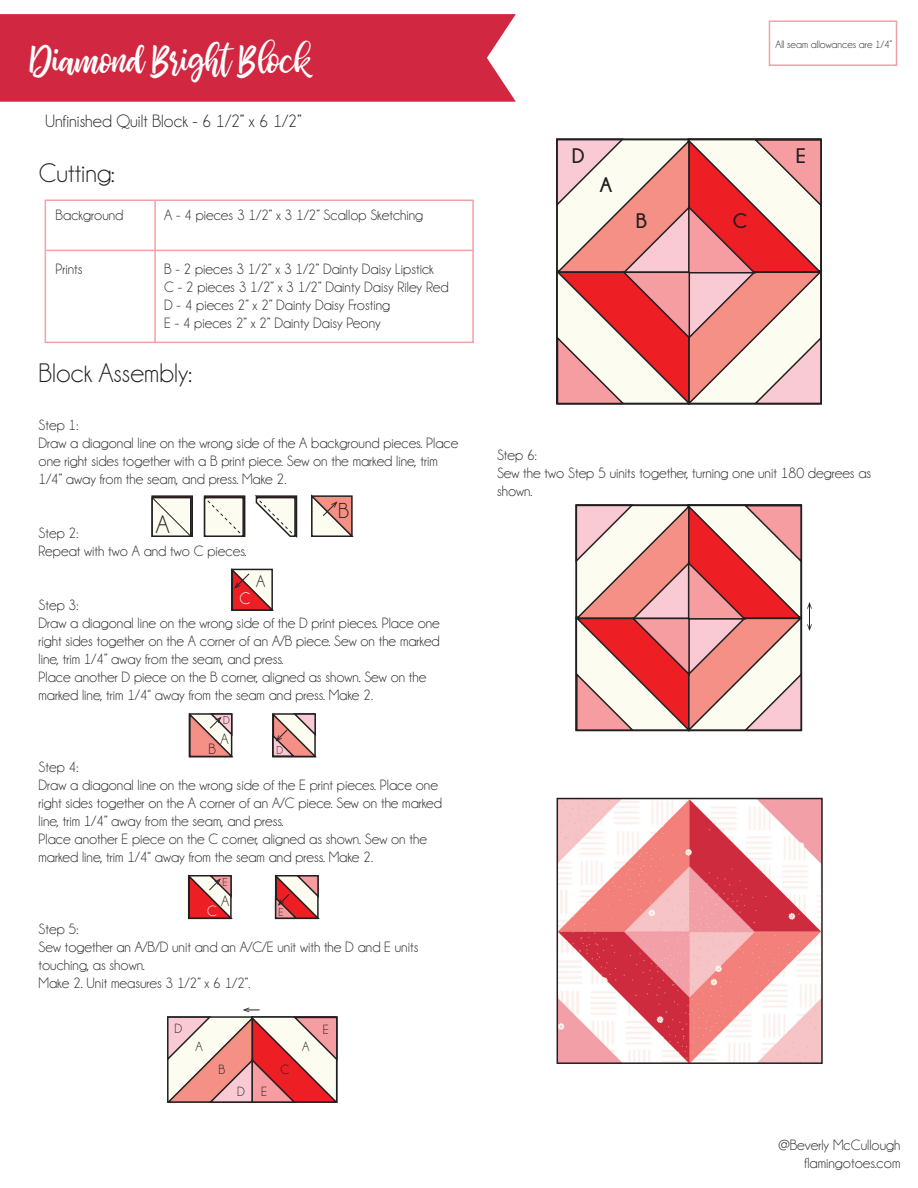
<style>
.page{position:relative;width:918px;height:1188px;background:#fff}
.page>*{position:absolute;margin:0;border:0;box-sizing:border-box;transform-origin:0 0}
.t1{font:33.6px "bhatoshine";color:#fff}
.t2{font:27px "Champagne&Limousines";color:#231f20}
.t3{font:25.5px "Champagne&Limousines";color:#231f20}
.t4{font:21.9px "Champagne&Limousines";color:#231f20}
.t5{font:700 21px "Champagne&Limousines";color:#231f20}
.t6{font:18px "Champagne&Limousines";color:#231f20}
.t7{font:16.8px "Champagne&Limousines";color:#fff}
.t8{font:16.8px "Champagne&Limousines";color:#231f20}
.t9{font:15px/18px "Champagne&Limousines";color:#231f20}
.t10{font:15px "Champagne&Limousines";color:#fff}
.t11{font:13.5px "Champagne&Limousines";color:#231f20}
.t12{font:11.55px "Champagne&Limousines";color:#231f20}
.t13{font:10.8px "Champagne&Limousines";color:#231f20}
</style>
<div class="page">
<div style="left:45px;top:200px;width:429px;height:143px;border:2px solid #f3a1a7"></div>
<hr style="left:154px;top:201px;width:2px;height:141px;background:#f3a1a7">
<hr style="left:45px;top:250px;width:428px;height:1px;background:#f3a1a7">
<div style="left:769px;top:20px;width:128px;height:46px;border:2px solid #f3a1a7"></div>
<div style="left:0;top:14px;width:516px;height:88px;background:#d22740"></div>
<svg style="left:151px;top:495px;width:42px;height:42px"></svg>
<svg style="left:151px;top:497px;width:41px;height:40px"></svg>
<svg style="left:152px;top:497px;width:39px;height:40px"></svg>
<svg style="left:204px;top:495px;width:41px;height:42px"></svg>
<svg style="left:204px;top:497px;width:40px;height:40px"></svg>
<svg style="left:254px;top:495px;width:44px;height:43px"></svg>
<svg style="left:311px;top:494px;width:43px;height:43px"></svg>
<svg style="left:231px;top:568px;width:43px;height:43px"></svg>
<svg style="left:188px;top:713px;width:46px;height:45px"></svg>
<svg style="left:272px;top:713px;width:45px;height:45px"></svg>
<svg style="left:188px;top:874px;width:45px;height:46px"></svg>
<svg style="left:556px;top:138px;width:266px;height:267px"></svg>
<img style="left:560px;top:801px;width:260px;height:260px">
<div style="left:557px;top:798px;width:266px;height:266px;border:2px solid #231f20"></div>
<svg style="left:274px;top:874px;width:46px;height:46px"></svg>
<svg style="left:166px;top:1008px;width:172px;height:95px"></svg>
<svg style="left:575px;top:504px;width:237px;height:228px"></svg>
<h1 class="t1" style="left:30px;top:35px;width:282px">Diamond Bright Block</h1>
<p class="t6" style="left:45px;top:112px;width:258px">Unfinished Quilt Block - 6 1/2” x 6 1/2”</p>
<h2 class="t2" style="left:39px;top:159px;width:78px">Cutting:</h2>
<p class="t9" style="left:56px;top:206px;width:69px">Background</p>
<p class="t9" style="left:56px;top:260px;width:28px">Prints</p>
<p class="t9" style="left:164px;top:206px;width:261px">A - 4 pieces 3 1/2” x 3 1/2” Scallop Sketching</p>
<p class="t9" style="left:164px;top:260px;width:286px">B - 2 pieces 3 1/2” x 3 1/2” Dainty Daisy Lipstick<br>C - 2 pieces 3 1/2” x 3 1/2” Dainty Daisy Riley Red D - 4 pieces 2” x 2” Dainty Daisy Frosting<br>E - 4 pieces 2” x 2” Dainty Daisy Peony</p>
<h2 class="t2" style="left:39px;top:359px;width:155px">Block Assembly:</h2>
<p class="t9" style="left:39px;top:416px;width:421px">Step 1:<br>Draw a diagonal line on the wrong side of the A background pieces. Place one right sides together with a B print piece. Sew on the marked line, trim 1/4” away from the seam, and press. Make 2.</p>
<h3 class="t3" style="left:156px;top:511px;width:15px">A</h3>
<p class="t9" style="left:39px;top:524px;width:209px">Step 2:<br>Repeat with two A and two C pieces.</p>
<p class="t8" style="left:256px;top:573px;width:11px">A</p>
<h3 class="t4" style="left:338px;top:500px;width:13px">B</h3>
<p class="t7" style="left:239px;top:590px;width:13px">C</p>
<p class="t9" style="left:39px;top:596px;width:403px">Step 3:<br>Draw a diagonal line on the wrong side of the D print pieces. Place one right sides together on the A corner of an A/B piece. Sew on the marked line, trim 1/4” away from the seam, and press.<br>Place another D piece on the B corner, aligned as shown. Sew on the marked line, trim 1/4“ away from the seam and press. Make 2.</p>
<p class="t12" style="left:223px;top:715px;width:8px">D</p>
<p class="t9" style="left:220px;top:730px;width:10px">A</p>
<p class="t9" style="left:209px;top:740px;width:9px">B</p>
<p class="t12" style="left:277px;top:744px;width:8px">D</p>
<p class="t9" style="left:39px;top:758px;width:405px">Step 4:<br>Draw a diagonal line on the wrong side of the E print pieces. Place one right sides together on the A corner of an A/C piece. Sew on the marked line, trim 1/4” away from the seam, and press.<br>Place another E piece on the C corner, aligned as shown. Sew on the marked line, trim 1/4“ away from the seam and press. Make 2.</p>
<p class="t12" style="left:223px;top:876px;width:7px">E</p>
<p class="t9" style="left:221px;top:892px;width:10px">A</p>
<p class="t10" style="left:207px;top:903px;width:11px">C</p>
<p class="t12" style="left:279px;top:906px;width:7px">E</p>
<p class="t9" style="left:39px;top:920px;width:381px">Step 5:<br>Sew together an A/B/D unit and an A/C/E unit with the D and E units touching, as shown.<br>Make 2. Unit measures 3 1/2” x 6 1/2”.</p>
<p class="t11" style="left:175px;top:1022px;width:9px">D</p>
<p class="t11" style="left:195px;top:1039px;width:9px">A</p>
<p class="t11" style="left:302px;top:1039px;width:9px">A</p>
<p class="t11" style="left:218px;top:1062px;width:8px">B</p>
<p class="t11" style="left:280px;top:1062px;width:10px">C</p>
<p class="t11" style="left:237px;top:1085px;width:32px">D E</p>
<p class="t11" style="left:323px;top:1023px;width:8px">E</p>
<p class="t13" style="left:776px;top:38px;width:118px">All seam allowances are 1/4”</p>
<h3 class="t5" style="left:572px;top:144px;width:14px">D</h3>
<h3 class="t5" style="left:796px;top:144px;width:12px">E</h3>
<h3 class="t5" style="left:600px;top:173px;width:14px">A</h3>
<h3 class="t5" style="left:636px;top:209px;width:13px">B</h3>
<h3 class="t5" style="left:733px;top:209px;width:16px">C</h3>
<p class="t9" style="left:497px;top:446px;width:376px">Step 6:<br>Sew the two Step 5 uinits together, turning one unit 180 degrees as shown.</p>
<p class="t9" style="left:778px;top:1137px;width:124px;text-align:right">@Beverly McCullough flamingotoes.com</p>
</div>
